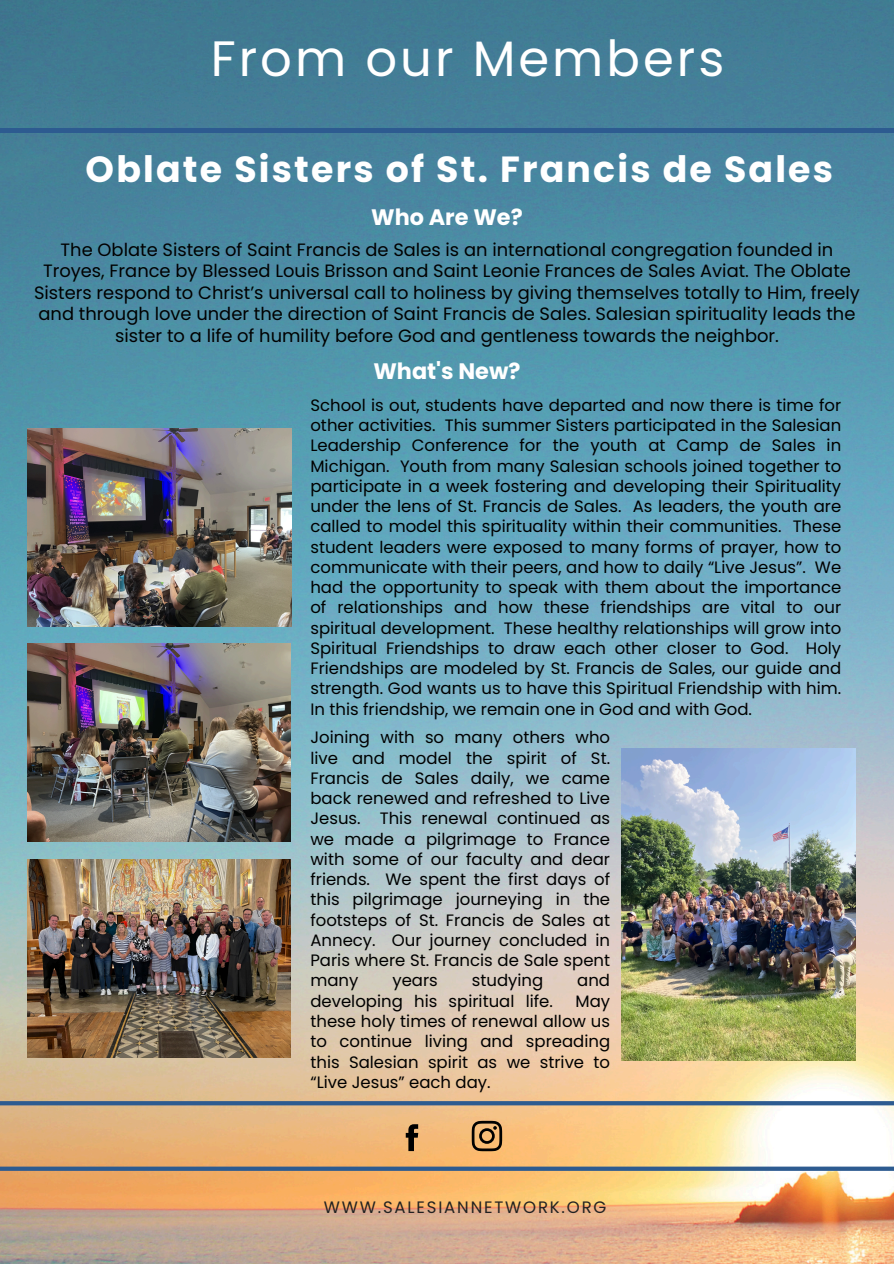
<style>
.page{position:relative;width:894px;height:1264px;background:#fff}
.page>*{position:absolute;margin:0;border:0;box-sizing:border-box;transform-origin:0 0}
.t1{font:49.65px "Poppins";letter-spacing:.06em;color:#fff}
.t2{font:700 36.3px "Poppins";letter-spacing:.06em;color:#fff}
.t3{font:700 22.35px "Poppins";color:#fff}
.t4{font:17.85px/21.3px "Poppins";color:#010101;text-align:center}
.t5{font:16.5px/20.2px "Poppins";color:#000;text-align:justify}
.t6{font:16.5px "Poppins";letter-spacing:.11em;color:#222}
</style>
<div class="page">
<img style="left:0;top:0;width:893px;height:1263px">
<div style="left:0;top:128px;width:893px;height:5px;background:#2d5b90"></div>
<svg style="left:0;top:1101px;width:893px;height:69px;background:#daba92"></svg>
<img style="left:621px;top:748px;width:234px;height:312px">
<img style="left:28px;top:428px;width:263px;height:198px">
<img style="left:27px;top:643px;width:264px;height:198px">
<img style="left:27px;top:859px;width:264px;height:198px">
<p class="t1" style="left:211px;top:24px;width:515px">From our Members</p>
<p class="t2" style="left:86px;top:144px;width:748px">Oblate Sisters of St. Francis de Sales</p>
<p class="t3" style="left:371px;top:202px;width:153px">Who Are We?</p>
<p class="t4" style="left:34px;top:239px;width:827px">The Oblate Sisters of Saint Francis de Sales is an international congregation founded in Troyes, France by Blessed Louis Brisson and Saint Leonie Frances de Sales Aviat. The Oblate Sisters respond to Christ’s universal call to holiness by giving themselves totally to Him, freely and through love under the direction of Saint Francis de Sales. Salesian spirituality leads the sister to a life of humility before God and gentleness towards the neighbor.</p>
<p class="t3" style="left:373px;top:355px;width:148px">What's New?</p>
<p class="t5" style="left:310px;top:395px;width:532px">School is out, students have departed and now there is time for other activities. This summer Sisters participated in the Salesian Leadership Conference for the youth at Camp de Sales in Michigan. Youth from many Salesian schools joined together to participate in a week fostering and developing their Spirituality under the lens of St. Francis de Sales. As leaders, the youth are called to model this spirituality within their communities. These student leaders were exposed to many forms of prayer, how to communicate with their peers, and how to daily “Live Jesus”. We had the opportunity to speak with them about the importance of relationships and how these friendships are vital to our spiritual development. These healthy relationships will grow into Spiritual Friendships to draw each other closer to God. Holy Friendships are modeled by St. Francis de Sales, our guide and strength. God wants us to have this Spiritual Friendship with him.<br>In this friendship, we remain one in God and with God.</p>
<p class="t5" style="left:310px;top:727px;width:301px">Joining with so many others who live and model the spirit of St.<br>Francis de Sales daily, we came back renewed and refreshed to Live Jesus. This renewal continued as we made a pilgrimage to France with some of our faculty and dear friends. We spent the first days of this pilgrimage journeying in the footsteps of St. Francis de Sales at Annecy. Our journey concluded in Paris where St. Francis de Sale spent many</p>
<p class="t5" style="left:392px;top:970px;width:47px">years</p>
<p class="t5" style="left:471px;top:970px;width:73px">studying</p>
<p class="t5" style="left:577px;top:970px;width:34px">and</p>
<p class="t5" style="left:310px;top:990px;width:244px">developing his spiritual life.</p>
<p class="t5" style="left:310px;top:990px;width:301px;text-indent:265px">May these holy times of renewal allow us to continue living and spreading this Salesian spirit as we strive to “Live Jesus” each day.</p>
<h3 class="t6" style="left:324px;top:1196px;width:284px">WWW.SALESIANNETWORK.ORG</h3>
</div>
